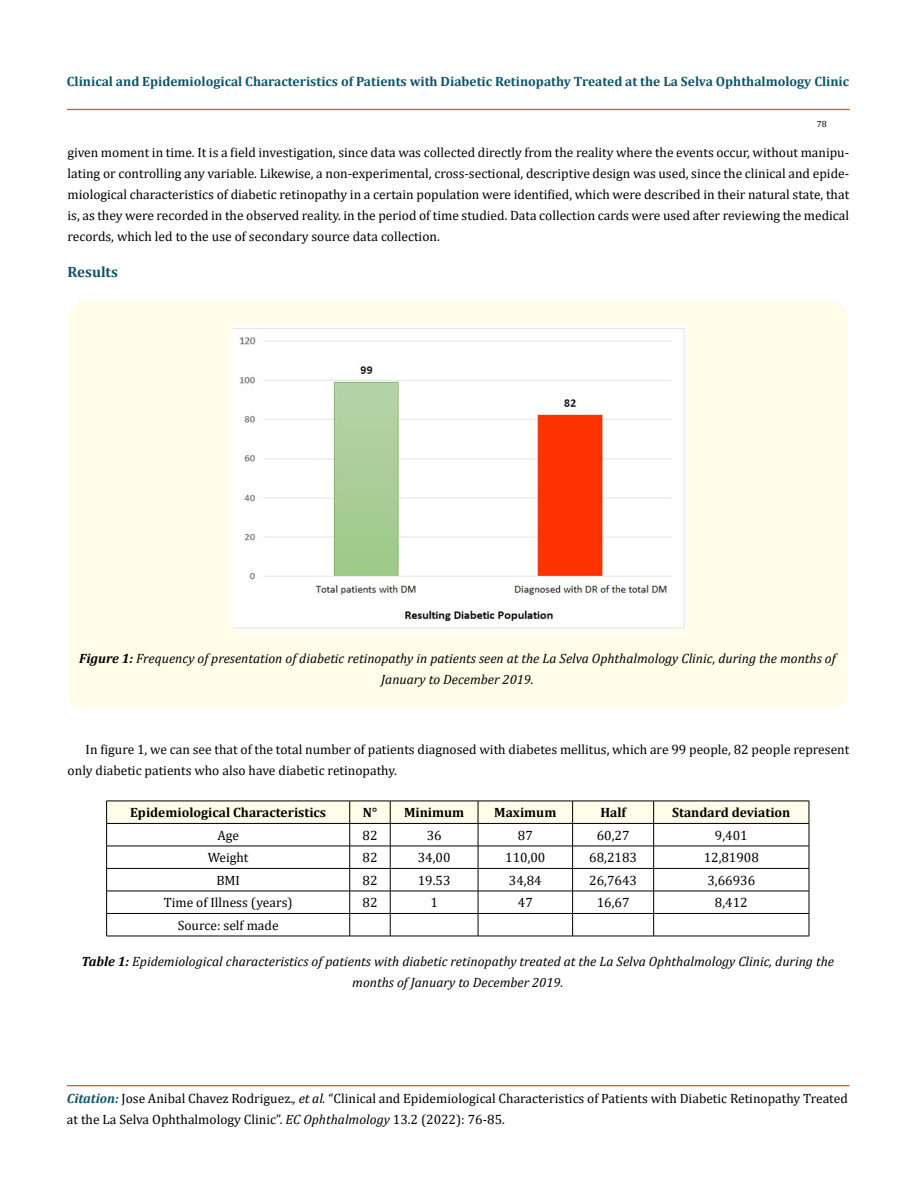
<style>
.page{position:relative;width:917px;height:1190px;background:#fff}
.page>*{position:absolute;margin:0;border:0;box-sizing:border-box;transform-origin:0 0}
.t1{font:700 15px "Cambria";color:#0e546a}
.t2{font:13.5px/21px "Cambria";color:#000}
.t3{font:italic 13.5px/21px "Cambria";color:#000;text-align:center}
.t4{font:700 13.5px "Cambria";color:#0e546a}
.t5{font:700 13.5px "Cambria";color:#000}
.t6{font:9px "Cambria";color:#000}
.s1{font-weight:700}
.s2{font-weight:700;font-style:italic;color:#0e546a}
.s3{font-style:italic}
</style>
<div class="page">
<div style="left:67px;top:109px;width:782px;height:1px;border:1px solid #e05d1a"></div>
<div style="left:67px;top:1085px;width:782px;height:1px;border:1px solid #e05d1a"></div>
<div style="left:68px;top:300px;width:780px;height:409px;background:#fffde9;border-radius:18px"></div>
<img style="left:232px;top:325px;width:453px;height:304px">
<hr style="left:106px;top:800px;width:244px;height:1px;background:#000">
<hr style="left:350px;top:800px;width:40px;height:1px;background:#000">
<hr style="left:390px;top:800px;width:88px;height:1px;background:#000">
<hr style="left:478px;top:800px;width:94px;height:1px;background:#000">
<hr style="left:572px;top:800px;width:81px;height:1px;background:#000">
<hr style="left:653px;top:800px;width:156px;height:1px;background:#000">
<svg style="left:106px;top:801px;width:703px;height:134px"></svg>
<hr style="left:106px;top:935px;width:244px;height:1px;background:#000">
<hr style="left:350px;top:935px;width:40px;height:1px;background:#000">
<hr style="left:390px;top:935px;width:88px;height:1px;background:#000">
<hr style="left:478px;top:935px;width:94px;height:1px;background:#000">
<hr style="left:572px;top:935px;width:81px;height:1px;background:#000">
<hr style="left:653px;top:935px;width:156px;height:1px;background:#000">
<p class="t4" style="left:67px;top:72px;width:783px">Clinical and Epidemiological Characteristics of Patients with Diabetic Retinopathy Treated at the La Selva Ophthalmology Clinic</p>
<p class="t6" style="left:816px;top:118px;width:11px">78</p>
<p class="t2" style="left:68px;top:142px;width:783px;text-align:justify">given moment in time. It is a field investigation, since data was collected directly from the reality where the events occur, without manipu&shy;lating or controlling any variable. Likewise, a non-experimental, cross-sectional, descriptive design was used, since the clinical and epide&shy;miological characteristics of diabetic retinopathy in a certain population were identified, which were described in their natural state, that is, as they were recorded in the observed reality. in the period of time studied. Data collection cards were used after reviewing the medical records, which led to the use of secondary source data collection.</p>
<p class="t1" style="left:68px;top:261px;width:52px">Results</p>
<p class="t3" style="left:79px;top:647px;width:757px"><span class="s1">Figure 1:</span> Frequency of presentation of diabetic retinopathy in patients seen at the La Selva Ophthalmology Clinic, during the months of<br>January to December 2019.</p>
<p class="t2" style="left:68px;top:738px;width:783px;text-indent:18px">In figure 1, we can see that of the total number of patients diagnosed with diabetes mellitus, which are 99 people, 82 people represent only diabetic patients who also have diabetic retinopathy.</p>
<p class="t5" style="left:130px;top:803px;width:197px">Epidemiological Characteristics</p>
<p class="t5" style="left:363px;top:803px;width:16px">N°</p>
<p class="t5" style="left:404px;top:803px;width:62px">Minimum</p>
<p class="t5" style="left:494px;top:803px;width:64px">Maximum</p>
<p class="t5" style="left:600px;top:803px;width:27px">Half</p>
<p class="t5" style="left:672px;top:803px;width:120px">Standard deviation</p>
<p class="t2" style="left:217px;top:824px;width:23px">Age</p>
<p class="t2" style="left:362px;top:824px;width:16px">82</p>
<p class="t2" style="left:426px;top:824px;width:16px">36</p>
<p class="t2" style="left:518px;top:824px;width:16px">87</p>
<p class="t2" style="left:596px;top:824px;width:34px">60,27</p>
<p class="t2" style="left:715px;top:824px;width:34px">9,401</p>
<p class="t2" style="left:208px;top:847px;width:42px">Weight</p>
<p class="t2" style="left:362px;top:847px;width:16px">82</p>
<p class="t2" style="left:418px;top:847px;width:34px">34,00</p>
<p class="t2" style="left:505px;top:847px;width:42px">110,00</p>
<p class="t2" style="left:589px;top:847px;width:49px">68,2183</p>
<p class="t2" style="left:703px;top:847px;width:57px">12,81908</p>
<p class="t2" style="left:216px;top:869px;width:25px">BMI</p>
<p class="t2" style="left:362px;top:869px;width:16px">82</p>
<p class="t2" style="left:418px;top:869px;width:34px">19.53</p>
<p class="t2" style="left:509px;top:869px;width:34px">34,84</p>
<p class="t2" style="left:589px;top:869px;width:49px">26,7643</p>
<p class="t2" style="left:707px;top:869px;width:49px">3,66936</p>
<p class="t2" style="left:164px;top:892px;width:130px">Time of Illness (years)</p>
<p class="t2" style="left:362px;top:892px;width:16px">82</p>
<p class="t2" style="left:430px;top:892px;width:9px">1</p>
<p class="t2" style="left:518px;top:892px;width:16px">47</p>
<p class="t2" style="left:596px;top:892px;width:34px">16,67</p>
<p class="t2" style="left:715px;top:892px;width:34px">8,412</p>
<p class="t2" style="left:178px;top:914px;width:102px">Source: self made</p>
<p class="t3" style="left:82px;top:950px;width:754px"><span class="s1">Table 1:</span> Epidemiological characteristics of patients with diabetic retinopathy treated at the La Selva Ophthalmology Clinic, during the months of January to December 2019.</p>
<p class="t2" style="left:67px;top:1087px;width:782px"><span class="s2">Citation:</span> Jose Anibal Chavez Rodriguez.<span class="s3">, et al.</span> “Clinical and Epidemiological Characteristics of Patients with Diabetic Retinopathy Treated at the La Selva Ophthalmology Clinic”. <span class="s3">EC Ophthalmology</span> 13.2 (2022): 76-85.</p>
</div>
